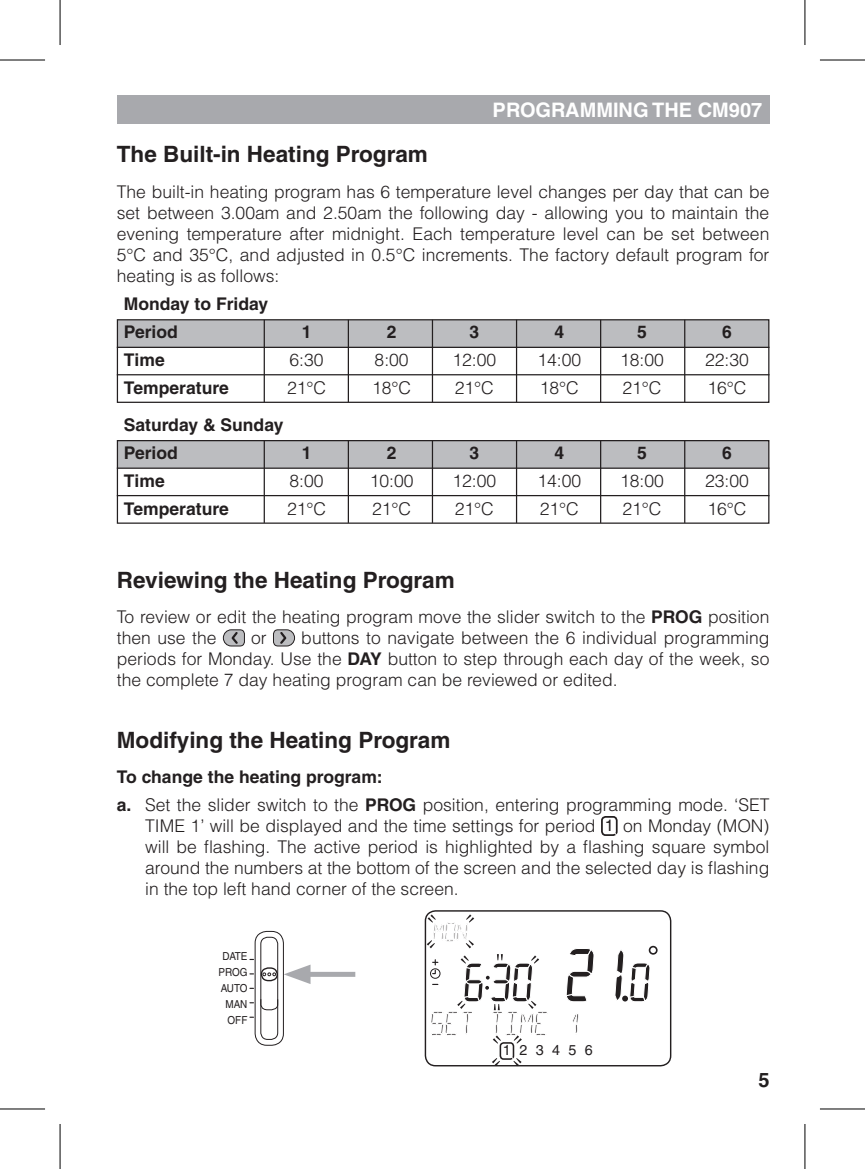
<style>
.page{position:relative;width:865px;height:1169px;background:#fff}
.page>*{position:absolute;margin:0;border:0;box-sizing:border-box;transform-origin:0 0}
.t1{font:700 22.5px "Helvetica";color:#231f20}
.t2{font:700 20px "Helvetica LT Std";color:#fff}
.t3{font:700 20px "Helvetica LT Std";color:#231f20}
.t4{font:300 17.5px/21px "Helvetica";color:#231f20;text-align:justify}
.t5{font:700 17.5px/28px "Helvetica";color:#231f20}
.t6{font:14.25px "Helvetica LT Std";letter-spacing:.585em;color:#231f20}
.t7{font:11px/16px "Helvetica LT Std";color:#231f20;text-align:right;scale:.9 1}
.s1{font-weight:700}
.s2{font-family:"Helvetica LT Std";font-weight:400;font-size:16.25px}
</style>
<div class="page">
<div style="left:117px;top:95px;width:652px;height:29px;background:#a8a9ad"></div>
<svg style="left:223px;top:629px;width:21px;height:17px"></svg>
<svg style="left:273px;top:629px;width:22px;height:17px"></svg>
<svg style="left:601px;top:816px;width:17px;height:20px"></svg>
<div style="left:117px;top:320px;width:651px;height:27px;background:#bcbdc0"></div>
<div style="left:117px;top:319px;width:652px;height:84px;border:1px solid #231f20"></div>
<hr style="left:117px;top:347px;width:652px;height:1px;background:#231f20">
<hr style="left:117px;top:374px;width:652px;height:1px;background:#231f20">
<hr style="left:263px;top:320px;width:2px;height:82px;background:#231f20">
<hr style="left:347px;top:320px;width:2px;height:82px;background:#231f20">
<hr style="left:431px;top:320px;width:2px;height:82px;background:#231f20">
<hr style="left:515px;top:320px;width:2px;height:82px;background:#231f20">
<hr style="left:599px;top:320px;width:2px;height:82px;background:#231f20">
<hr style="left:683px;top:320px;width:2px;height:82px;background:#231f20">
<div style="left:117px;top:441px;width:651px;height:27px;background:#bcbdc0"></div>
<div style="left:117px;top:440px;width:652px;height:84px;border:1px solid #231f20"></div>
<hr style="left:117px;top:467px;width:652px;height:2px;background:#231f20">
<hr style="left:117px;top:495px;width:652px;height:1px;background:#231f20">
<hr style="left:263px;top:441px;width:2px;height:82px;background:#231f20">
<hr style="left:347px;top:441px;width:2px;height:82px;background:#231f20">
<hr style="left:431px;top:441px;width:2px;height:82px;background:#231f20">
<hr style="left:515px;top:441px;width:2px;height:82px;background:#231f20">
<hr style="left:599px;top:441px;width:2px;height:82px;background:#231f20">
<hr style="left:683px;top:441px;width:2px;height:82px;background:#231f20">
<div style="left:301px;top:972px;width:54px;height:5px;background:#a8a9ad"></div>
<svg style="left:250px;top:931px;width:60px;height:114px"></svg>
<svg style="left:424px;top:910px;width:247px;height:156px"></svg>
<hr style="left:60px;top:0;width:1px;height:45px;background:#000">
<hr style="left:0;top:60px;width:45px;height:1px;background:#000">
<hr style="left:804px;top:0;width:1px;height:45px;background:#000">
<hr style="left:819px;top:60px;width:45px;height:1px;background:#000">
<hr style="left:60px;top:1124px;width:1px;height:45px;background:#000">
<hr style="left:0;top:1108px;width:45px;height:1px;background:#000">
<hr style="left:804px;top:1124px;width:1px;height:45px;background:#000">
<hr style="left:819px;top:1108px;width:45px;height:1px;background:#000">
<p class="t2" style="left:492px;top:98px;width:271px">PROGRAMMING THE CM907</p>
<p class="t1" style="left:117px;top:141px;width:312px">The Built-in Heating Program</p>
<p class="t4" style="left:117px;top:181px;width:653px">The built-in heating program has 6 temperature level changes per day that can be set between 3.00am and 2.50am the following day - allowing you to maintain the evening temperature after midnight. Each temperature level can be set between 5°C and 35°C, and adjusted in 0.5°C increments. The factory default program for heating is as follows:</p>
<p class="t5" style="left:124px;top:290px;width:146px">Monday to Friday<br>Period</p>
<p class="t5" style="left:301px;top:318px;width:11px">1</p>
<p class="t5" style="left:386px;top:318px;width:11px">2</p>
<p class="t5" style="left:469px;top:318px;width:11px">3</p>
<p class="t5" style="left:554px;top:318px;width:11px">4</p>
<p class="t5" style="left:636px;top:318px;width:11px">5</p>
<p class="t5" style="left:721px;top:318px;width:11px">6</p>
<p class="t5" style="left:124px;top:346px;width:42px">Time</p>
<p class="t4" style="left:289px;top:349px;width:36px">6:30</p>
<p class="t4" style="left:374px;top:349px;width:36px">8:00</p>
<p class="t4" style="left:452px;top:349px;width:45px">12:00</p>
<p class="t4" style="left:537px;top:349px;width:45px">14:00</p>
<p class="t4" style="left:619px;top:349px;width:45px">18:00</p>
<p class="t4" style="left:704px;top:349px;width:45px">22:30</p>
<p class="t5" style="left:124px;top:374px;width:106px">Temperature</p>
<p class="t4" style="left:287px;top:378px;width:41px">21°C</p>
<p class="t4" style="left:372px;top:378px;width:41px">18°C</p>
<p class="t4" style="left:454px;top:378px;width:41px">21°C</p>
<p class="t4" style="left:539px;top:378px;width:41px">18°C</p>
<p class="t4" style="left:622px;top:378px;width:41px">21°C</p>
<p class="t4" style="left:707px;top:378px;width:41px">16°C</p>
<p class="t5" style="left:124px;top:411px;width:161px">Saturday &amp; Sunday<br>Period</p>
<p class="t5" style="left:301px;top:439px;width:11px">1</p>
<p class="t5" style="left:386px;top:439px;width:11px">2</p>
<p class="t5" style="left:469px;top:439px;width:11px">3</p>
<p class="t5" style="left:554px;top:439px;width:11px">4</p>
<p class="t5" style="left:636px;top:439px;width:11px">5</p>
<p class="t5" style="left:721px;top:439px;width:11px">6</p>
<p class="t5" style="left:124px;top:467px;width:42px">Time</p>
<p class="t4" style="left:289px;top:470px;width:36px">8:00</p>
<p class="t4" style="left:369px;top:470px;width:45px">10:00</p>
<p class="t4" style="left:452px;top:470px;width:45px">12:00</p>
<p class="t4" style="left:537px;top:470px;width:45px">14:00</p>
<p class="t4" style="left:619px;top:470px;width:45px">18:00</p>
<p class="t4" style="left:704px;top:470px;width:45px">23:00</p>
<p class="t5" style="left:124px;top:495px;width:106px">Temperature</p>
<p class="t4" style="left:287px;top:498px;width:41px">21°C</p>
<p class="t4" style="left:372px;top:498px;width:41px">21°C</p>
<p class="t4" style="left:454px;top:498px;width:41px">21°C</p>
<p class="t4" style="left:539px;top:498px;width:41px">21°C</p>
<p class="t4" style="left:622px;top:498px;width:41px">21°C</p>
<p class="t4" style="left:707px;top:498px;width:41px">16°C</p>
<p class="t1" style="left:117px;top:566px;width:339px">Reviewing the Heating Program</p>
<p class="t4" style="left:117px;top:606px;width:653px">To review or edit the heating program move the slider switch to the <span class="s1">PROG</span> position then use the</p>
<p class="t4" style="left:117px;top:627px;width:653px;text-indent:184px">buttons to navigate between the 6 individual programming periods for Monday. Use the <span class="s1">DAY</span> button to step through each day of the week, so the complete 7 day heating program can be reviewed or edited.</p>
<p class="t4" style="left:251px;top:627px;width:17px">or</p>
<p class="t1" style="left:117px;top:726px;width:335px">Modifying the Heating Program</p>
<p class="t4" style="left:117px;top:763px;width:653px;line-height:28px"><span class="s1">To change the heating program:<br>a.</span> Set the slider switch to the <span class="s1">PROG</span> position, entering programming mode. ‘SET</p>
<p class="t4" style="left:145px;top:815px;width:625px">TIME 1’ will be displayed and the time settings for period <span class="s2">1</span> on Monday (MON) will be flashing. The active period is highlighted by a flashing square symbol around the numbers at the bottom of the screen and the selected day is flashing in the top left hand corner of the screen.</p>
<p class="t7" style="left:218px;top:948px;width:34px">DATE<br>PROG<br>AUTO<br>MAN<br>OFF</p>
<p class="t6" style="left:502px;top:1042px;width:91px">123456</p>
<p class="t3" style="left:758px;top:1067px;width:13px">5</p>
</div>
